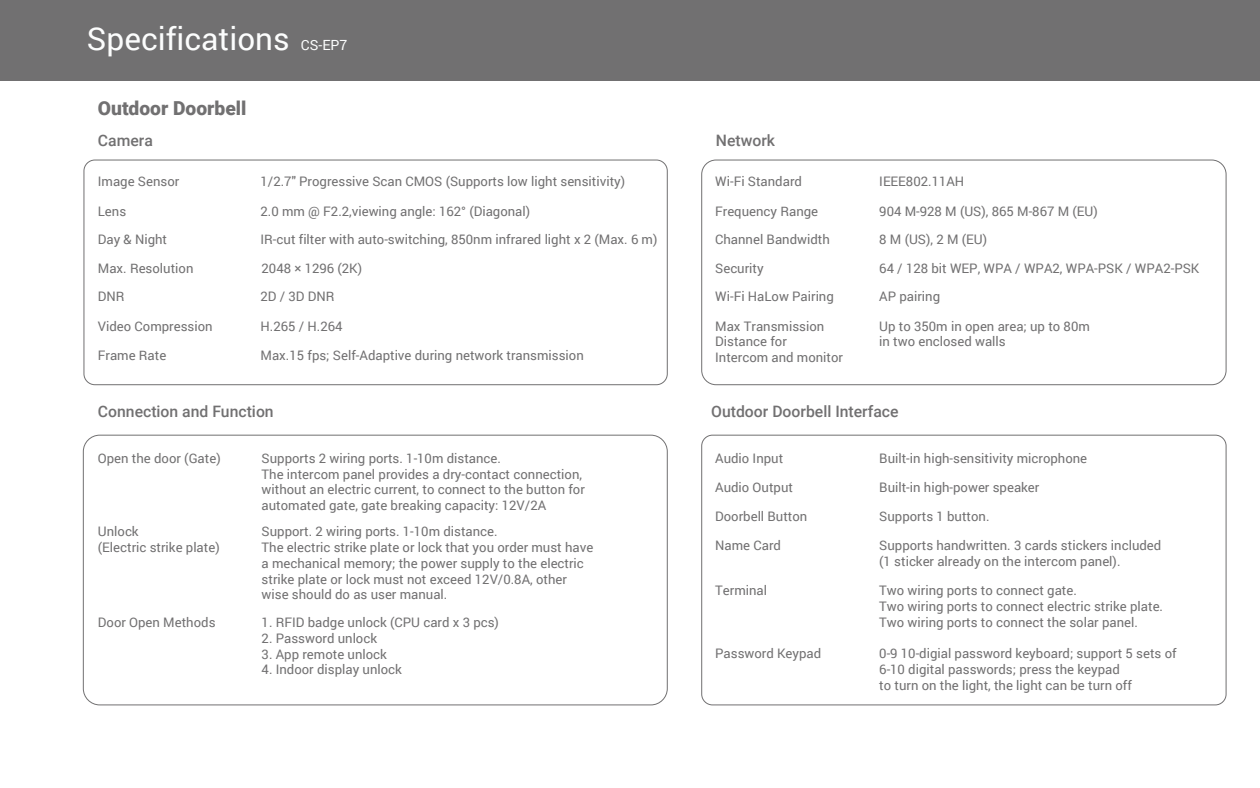
<style>
.page{position:relative;width:1260px;height:788px;background:#fff}
.page>*{position:absolute;margin:0;border:0;box-sizing:border-box;transform-origin:0 0}
.t1{font:31.5px "Roboto";color:#fcfdfd}
.t2{font:900 19.25px "Roboto";color:#717071}
.t3{font:500 15.75px "Roboto";color:#717071}
.t4{font:14px "Roboto";color:#fcfdfd}
.t5{font:13.12px/15.8px "Roboto";color:#717071}
</style>
<div class="page">
<div style="left:0;top:0;width:1260px;height:80px;background:#717071"></div>
<div style="left:701px;top:434px;width:526px;height:271px;border:1px solid #717071;border-radius:11px"></div>
<div style="left:84px;top:159px;width:584px;height:226px;border:1px solid #717071;border-radius:11px"></div>
<div style="left:83px;top:434px;width:585px;height:271px;border:1px solid #717071;border-radius:16px"></div>
<div style="left:701px;top:159px;width:526px;height:226px;border:1px solid #717071;border-radius:14px"></div>
<h1 class="t1" style="left:87px;top:16px;width:204px">Specifications</h1>
<p class="t4" style="left:301px;top:35px;width:48px">CS-EP7</p>
<h2 class="t2" style="left:98px;top:95px;width:150px">Outdoor Doorbell</h2>
<p class="t3" style="left:98px;top:130px;width:57px">Camera</p>
<p class="t5" style="left:98px;top:173px;width:83px">Image Sensor</p>
<p class="t5" style="left:261px;top:173px;width:366px">1/2.7" Progressive Scan CMOS (Supports low light sensitivity)</p>
<p class="t5" style="left:98px;top:203px;width:30px">Lens</p>
<p class="t5" style="left:261px;top:203px;width:271px">2.0 mm @ F2.2,viewing angle: 162° (Diagonal)</p>
<p class="t5" style="left:98px;top:231px;width:71px">Day &amp; Night</p>
<p class="t5" style="left:261px;top:231px;width:398px">IR-cut filter with auto-switching, 850nm infrared light x 2 (Max. 6 m)</p>
<p class="t5" style="left:98px;top:259px;width:97px">Max. Resolution</p>
<p class="t5" style="left:262px;top:259px;width:102px">2048 × 1296 (2K)</p>
<p class="t5" style="left:98px;top:287px;width:28px">DNR</p>
<p class="t5" style="left:261px;top:287px;width:76px">2D / 3D DNR</p>
<p class="t5" style="left:98px;top:317px;width:116px">Video Compression</p>
<p class="t5" style="left:261px;top:317px;width:84px">H.265 / H.264</p>
<p class="t5" style="left:98px;top:347px;width:70px">Frame Rate</p>
<p class="t5" style="left:261px;top:347px;width:325px">Max.15 fps; Self-Adaptive during network transmission</p>
<p class="t3" style="left:98px;top:400px;width:177px">Connection and Function</p>
<p class="t5" style="left:98px;top:450px;width:124px">Open the door (Gate)</p>
<p class="t5" style="left:262px;top:450px;width:325px">Supports 2 wiring ports. 1-10m distance.<br>The intercom panel provides a dry-contact connection, without an electric current, to connect to the button for automated gate, gate breaking capacity: 12V/2A</p>
<p class="t5" style="left:98px;top:523px;width:123px">Unlock<br>(Electric strike plate)</p>
<p class="t5" style="left:262px;top:523px;width:333px">Support. 2 wiring ports. 1-10m distance.<br>The electric strike plate or lock that you order must have a mechanical memory; the power supply to the electric strike plate or lock must not exceed 12V/0.8A, other wise should do as user manual.</p>
<p class="t5" style="left:98px;top:614px;width:119px">Door Open Methods</p>
<p class="t5" style="left:262px;top:614px;width:239px">1. RFID badge unlock (CPU card x 3 pcs)</p>
<p class="t5" style="left:262px;top:629px;width:117px">2. Password unlock</p>
<p class="t5" style="left:262px;top:645px;width:127px">3. App remote unlock</p>
<p class="t5" style="left:262px;top:661px;width:142px">4. Indoor display unlock</p>
<p class="t3" style="left:716px;top:130px;width:61px">Network</p>
<p class="t5" style="left:715px;top:173px;width:88px">Wi-Fi Standard</p>
<p class="t5" style="left:879px;top:173px;width:87px">IEEE802.11AH</p>
<p class="t5" style="left:715px;top:203px;width:105px">Frequency Range</p>
<p class="t5" style="left:879px;top:203px;width:220px">904 M-928 M (US), 865 M-867 M (EU)</p>
<p class="t5" style="left:715px;top:231px;width:116px">Channel Bandwidth</p>
<p class="t5" style="left:879px;top:231px;width:109px">8 M (US), 2 M (EU)</p>
<p class="t5" style="left:715px;top:253px;width:120px;line-height:28px">Security<br>Wi-Fi HaLow Pairing</p>
<p class="t5" style="left:879px;top:259px;width:322px">64 / 128 bit WEP, WPA / WPA2, WPA-PSK / WPA2-PSK</p>
<p class="t5" style="left:879px;top:287px;width:62px">AP pairing</p>
<p class="t5" style="left:715px;top:317px;width:129px">Max Transmission<br>Distance for<br>Intercom and monitor</p>
<p class="t5" style="left:879px;top:317px;width:212px">Up to 350m in open area; up to 80m in two enclosed walls</p>
<p class="t3" style="left:711px;top:400px;width:189px">Outdoor Doorbell Interface</p>
<p class="t5" style="left:715px;top:450px;width:70px">Audio Input</p>
<p class="t5" style="left:879px;top:450px;width:209px">Built-in high-sensitivity microphone</p>
<p class="t5" style="left:715px;top:479px;width:79px">Audio Output</p>
<p class="t5" style="left:879px;top:479px;width:162px">Built-in high-power speaker</p>
<p class="t5" style="left:715px;top:508px;width:94px">Doorbell Button</p>
<p class="t5" style="left:879px;top:508px;width:112px">Supports 1 button.</p>
<p class="t5" style="left:715px;top:537px;width:67px">Name Card</p>
<p class="t5" style="left:879px;top:537px;width:284px">Supports handwritten. 3 cards stickers included (1 sticker already on the intercom panel).</p>
<p class="t5" style="left:715px;top:582px;width:53px">Terminal</p>
<p class="t5" style="left:879px;top:582px;width:285px">Two wiring ports to connect gate.<br>Two wiring ports to connect electric strike plate.<br>Two wiring ports to connect the solar panel.</p>
<p class="t5" style="left:715px;top:645px;width:108px">Password Keypad</p>
<p class="t5" style="left:879px;top:645px;width:299px">0-9 10-digial password keyboard; support 5 sets of<br>6-10 digital passwords; press the keypad<br>to turn on the light, the light can be turn off</p>
</div>
